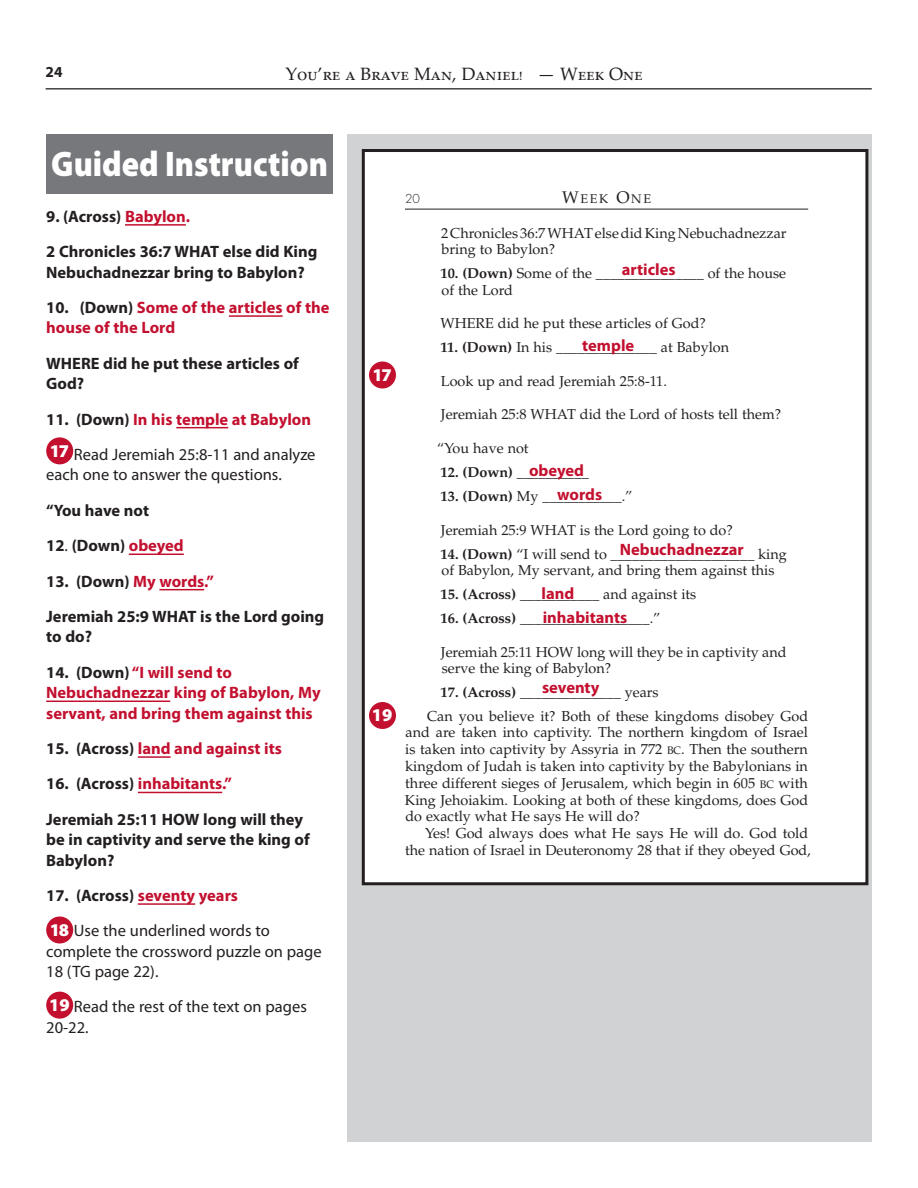
<style>
.page{position:relative;width:918px;height:1188px;background:#fff}
.page>*{position:absolute;margin:0;border:0;box-sizing:border-box;transform-origin:0 0}
.t1{font:900 35.7px "Myriad Pro";color:#fff;scale:.9 1}
.t2{font:900 18px "Myriad Pro";color:#fff}
.t3{font:17.85px "Palatino Linotype";color:#231f20}
.t4{font:700 16.5px/35.4px "Myriad Pro";color:#231f20}
.t5{font:700 16.5px/20.4px "Myriad Pro";color:#c3102f}
.t6{font:16.5px/35.4px "Myriad Pro";color:#231f20}
.t7{font:700 15.3px "Myriad Pro";color:#231f20}
.t8{font:14.4px/15.6px "Palatino";color:#231f20}
.t9{font:14.4px/16.8px "Palatino";color:#231f20}
.t10{font:12.6px "Palatino";color:#231f20}
.t11{font:300 12px "Futura";color:#231f20}
.s1{color:#c3102f}
.s2{color:#231f20}
.s3{font-weight:700}
.s4{font-weight:700;color:#c3102f}
.s5{font-weight:400}
.s6{font-weight:900;font-size:18px;color:#fff}
.s7{font-size:16.8px}
.s8{font-style:inherit}
.s9{font-size:10.8px}
</style>
<div class="page">
<div style="left:347px;top:135px;width:525px;height:1007px;background:#d1d2d4"></div>
<div style="left:46px;top:135px;width:287px;height:59px;background:#76787b"></div>
<hr style="left:46px;top:88px;width:826px;height:1px;background:#231f20">
<div style="left:363px;top:151px;width:504px;height:733px;background:#fff"></div>
<hr style="left:405px;top:209px;width:403px;height:1px;background:#231f20">
<div style="left:362px;top:149px;width:506px;height:736px;border:3px solid #231f20"></div>
<hr style="left:125px;top:224px;width:61px;height:2px;background:#c3102f">
<hr style="left:229px;top:315px;width:54px;height:2px;background:#c3102f">
<hr style="left:176px;top:427px;width:52px;height:1px;background:#c3102f">
<hr style="left:129px;top:554px;width:55px;height:1px;background:#c3102f">
<hr style="left:159px;top:589px;width:45px;height:1px;background:#c3102f">
<hr style="left:46px;top:701px;width:124px;height:1px;background:#c3102f">
<hr style="left:138px;top:756px;width:33px;height:2px;background:#c3102f">
<hr style="left:138px;top:792px;width:84px;height:1px;background:#c3102f">
<hr style="left:138px;top:903px;width:57px;height:2px;background:#c3102f">
<div style="left:46px;top:437px;width:27px;height:27px;background:#c3102f;border-radius:50%"></div>
<div style="left:369px;top:362px;width:27px;height:26px;background:#c3102f;border-radius:50%"></div>
<div style="left:46px;top:916px;width:27px;height:28px;background:#c3102f;border-radius:50%"></div>
<div style="left:46px;top:992px;width:27px;height:27px;background:#c3102f;border-radius:50%"></div>
<div style="left:369px;top:702px;width:27px;height:27px;background:#c3102f;border-radius:50%"></div>
<p class="t7" style="left:46px;top:62px;width:18px">24</p>
<p class="t3" style="left:285px;top:61px;width:359px">You’re a Brave Man, Daniel! — Week One</p>
<h1 class="t1" style="left:51px;top:144px;width:309px">Guided Instruction</h1>
<p class="t4" style="left:46px;top:198px;width:273px">9. (Across) <span class="s1">Babylon.<br></span>2 Chronicles 36:7 WHAT else did King</p>
<p class="t4" style="left:46px;top:254px;width:260px">Nebuchadnezzar bring to Babylon?</p>
<p class="t5" style="left:46px;top:297px;width:285px"><span class="s2">10. (Down)</span> Some of the articles of the house of the Lord</p>
<p class="t4" style="left:46px;top:353px;width:254px;line-height:20.4px">WHERE did he put these articles of<br>God?</p>
<p class="t6" style="left:46px;top:401px;width:271px;text-align:right"><span class="s3">11. (Down)</span> <span class="s4">In his temple at Babylon<br></span>Read Jeremiah 25:8-11 and analyze</p>
<p class="t6" style="left:46px;top:457px;width:237px">each one to answer the questions.</p>
<p class="t4" style="left:46px;top:492px;width:104px">“You have not</p>
<p class="t4" style="left:46px;top:527px;width:139px">12<span class="s5">.</span> (Down) <span class="s1">obeyed</span></p>
<p class="t4" style="left:46px;top:563px;width:279px">13. (Down) <span class="s1">My words.”<br></span>Jeremiah 25:9 WHAT is the Lord going</p>
<p class="t4" style="left:46px;top:619px;width:47px">to do?</p>
<p class="t5" style="left:46px;top:661px;width:276px"><span class="s2">14. (Down)</span> “I will send to<br>Nebuchadnezzar king of Babylon, My servant, and bring them against this</p>
<p class="t5" style="left:46px;top:738px;width:237px"><span class="s2">15. (Across)</span> land and against its</p>
<p class="t4" style="left:46px;top:766px;width:258px">16. (Across) <span class="s1">inhabitants.”<br></span>Jeremiah 25:11 HOW long will they</p>
<p class="t4" style="left:46px;top:829px;width:265px;line-height:20.4px">be in captivity and serve the king of<br>Babylon?</p>
<p class="t6" style="left:46px;top:877px;width:225px"><span class="s3">17. (Across)</span> <span class="s4">seventy years<br></span><span class="s6">18</span> Use the underlined words to</p>
<p class="t6" style="left:46px;top:941px;width:277px;line-height:20.4px">complete the crossword puzzle on page<br>18 (TG page 22).</p>
<p class="t6" style="left:46px;top:996px;width:262px;line-height:20.4px"><span class="s6">19</span> Read the rest of the text on pages<br>20-22.</p>
<p class="t2" style="left:50px;top:440px;width:21px">17</p>
<p class="t2" style="left:373px;top:365px;width:21px">17</p>
<p class="t2" style="left:372px;top:705px;width:22px">19</p>
<p class="t11" style="left:405px;top:192px;width:16px">20</p>
<p class="t10" style="left:562px;top:192px;width:91px"><span class="s7">W</span>EEK <span class="s7">O</span>NE</p>
<p class="t8" style="left:441px;top:226px;width:347px">2 Chronicles 36:7 WHAT else did King Nebuchadnezzar bring to Babylon?</p>
<p class="t8" style="left:441px;top:265px;width:347px;line-height:16.8px"><span class="s3">10. (Down)</span> Some of the _______________ of the house of the Lord</p>
<p class="t8" style="left:440px;top:316px;width:267px">WHERE did he put these articles of God?</p>
<p class="t8" style="left:441px;top:340px;width:290px"><span class="s3">11. (Down)</span> In his ______________ at Babylon</p>
<p class="t8" style="left:441px;top:373px;width:228px">Look up and read Jeremiah 25:8-11.</p>
<p class="t8" style="left:441px;top:407px;width:342px">Jeremiah 25:8 WHAT did the Lord of hosts tell them?</p>
<p class="t8" style="left:437px;top:440px;width:93px">“You have not</p>
<p class="t8" style="left:441px;top:464px;width:150px"><span class="s3">12. (Down)</span> __________</p>
<p class="t8" style="left:441px;top:488px;width:193px"><span class="s3">13. (Down)</span> My ___________.”</p>
<p class="t8" style="left:441px;top:522px;width:293px">Jeremiah 25:9 WHAT is the Lord going to do?</p>
<p class="t8" style="left:441px;top:545px;width:348px;line-height:16.8px"><span class="s3">14. (Down)</span> “I will send to ____________________ king of Babylon, My servant, and bring them against this</p>
<p class="t8" style="left:441px;top:587px;width:257px"><span class="s3">15. (Across)</span> ___________ and against its</p>
<p class="t8" style="left:441px;top:611px;width:221px"><span class="s3">16. (Across)</span> __________________.”</p>
<p class="t8" style="left:441px;top:645px;width:347px">Jeremiah 25:11 HOW long will they be in captivity and serve the king of Babylon?</p>
<p class="t9" style="left:427px;top:680px;width:383px;line-height:24px;text-indent:14px"><span class="s3">17. (Across)</span> <span class="s8">______________ years<br></span>Can you believe it? Both of these kingdoms disobey God</p>
<p class="t9" style="left:405px;top:724px;width:405px;text-align:justify">and are taken into captivity. The northern kingdom of Israel is taken into captivity by Assyria in 772 <span class="s9">BC</span>. Then the southern kingdom of Judah is taken into captivity by the Babylonians in three different sieges of Jerusalem, which begin in 605 <span class="s9">BC</span> with King Jehoiakim. Looking at both of these kingdoms, does God do exactly what He says He will do?</p>
<p class="t9" style="left:405px;top:825px;width:407px;text-align:right">Yes! God always does what He says He will do. God told the nation of Israel in Deuteronomy 28 that if they obeyed God,</p>
<p class="t5" style="left:622px;top:258px;width:55px">articles</p>
<p class="t5" style="left:582px;top:335px;width:53px">temple</p>
<p class="t5" style="left:557px;top:458px;width:46px;line-height:24px;text-indent:-28px">obeyed words</p>
<p class="t5" style="left:620px;top:539px;width:126px">Nebuchadnezzar</p>
<p class="t5" style="left:542px;top:581px;width:87px;line-height:24px">land inhabitants</p>
<p class="t5" style="left:542px;top:677px;width:59px">seventy</p>
</div>
